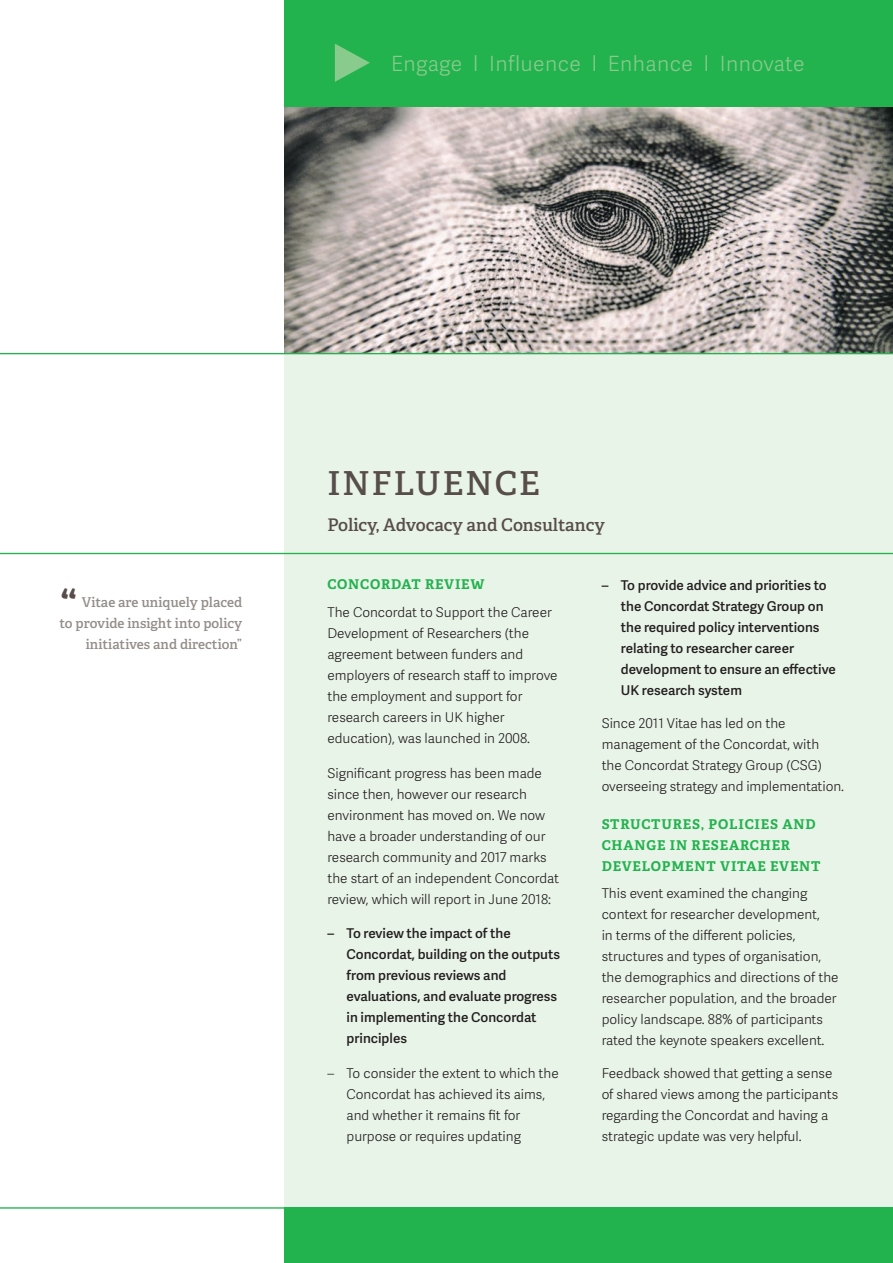
<style>
.page{position:relative;width:893px;height:1263px;background:#fff}
.page>*{position:absolute;margin:0;border:0;box-sizing:border-box;transform-origin:0 0}
.t1{font:600 48px "Adelle";color:#574d4a}
.t2{font:600 33px "Adelle";letter-spacing:.06em;color:#574d4a}
.t3{font:300 21px "Adelle Sans";letter-spacing:.02em;color:#89ca8d}
.t4{font:600 17.4px "Adelle";color:#574d4a}
.t5{font:300 13.5px/21px "Adelle Sans";color:#231f20}
.t6{font:600 13.5px "Adelle Sans";color:#231f20}
.t7{font:700 13.5px/21px "Adelle";letter-spacing:.06em;color:#22b24e}
.t8{font:600 13.5px/21px "Adelle";color:#948d89;text-align:right}
</style>
<div class="page">
<img style="left:285px;top:107px;width:608px;height:246px">
<div style="left:285px;top:353px;width:608px;height:855px;background:#e9f4e8"></div>
<div style="left:285px;top:0;width:608px;height:106px;background:#22b24e"></div>
<svg style="left:335px;top:44px;width:35px;height:38px"></svg>
<div style="left:285px;top:1208px;width:608px;height:55px;background:#22b24e"></div>
<hr style="left:285px;top:105px;width:608px;height:2px;background:#22b24e">
<hr style="left:0;top:1207px;width:893px;height:1px;background:#22b24e">
<hr style="left:0;top:553px;width:893px;height:1px;background:#22b24e">
<hr style="left:0;top:353px;width:893px;height:1px;background:#22b24e">
<p class="t3" style="left:391px;top:49px;width:415px">Engage l Influence l Enhance l Innovate</p>
<p class="t1" style="left:60px;top:578px;width:19px">“</p>
<p class="t8" style="left:82px;top:592px;width:162px">Vitae are uniquely placed</p>
<p class="t8" style="left:60px;top:613px;width:184px">to provide insight into policy initiatives and direction”</p>
<p class="t2" style="left:327px;top:462px;width:214px">INFLUENCE</p>
<p class="t4" style="left:327px;top:514px;width:279px">Policy, Advocacy and Consultancy</p>
<p class="t7" style="left:327px;top:573px;width:158px">CONCORDAT REVIEW</p>
<p class="t5" style="left:327px;top:601px;width:226px">The Concordat to Support the Career</p>
<p class="t5" style="left:327px;top:622px;width:203px">Development of Researchers (the agreement between funders and</p>
<p class="t5" style="left:327px;top:664px;width:232px">employers of research staff to improve the employment and support for</p>
<p class="t5" style="left:327px;top:706px;width:179px">research careers in UK higher</p>
<p class="t5" style="left:327px;top:727px;width:204px">education), was launched in 2008.</p>
<p class="t5" style="left:327px;top:762px;width:216px">Significant progress has been made since then, however our research</p>
<p class="t5" style="left:327px;top:804px;width:233px">environment has moved on. We now have a broader understanding of our research community and 2017 marks the start of an independent Concordat review, which will report in June 2018:</p>
<p class="t6" style="left:327px;top:923px;width:185px">– To review the impact of the</p>
<p class="t6" style="left:347px;top:944px;width:215px">Concordat, building on the outputs</p>
<p class="t6" style="left:347px;top:965px;width:161px">from previous reviews and</p>
<p class="t6" style="left:347px;top:986px;width:212px">evaluations, and evaluate progress</p>
<p class="t6" style="left:347px;top:1007px;width:192px">in implementing the Concordat</p>
<p class="t6" style="left:347px;top:1028px;width:62px">principles</p>
<p class="t5" style="left:327px;top:1062px;width:233px">– To consider the extent to which the</p>
<p class="t5" style="left:347px;top:1083px;width:200px">Concordat has achieved its aims,</p>
<p class="t5" style="left:347px;top:1104px;width:175px">and whether it remains fit for</p>
<p class="t5" style="left:347px;top:1125px;width:176px">purpose or requires updating</p>
<p class="t6" style="left:602px;top:575px;width:227px">– To provide advice and priorities to</p>
<p class="t6" style="left:621px;top:596px;width:204px">the Concordat Strategy Group on</p>
<p class="t6" style="left:621px;top:617px;width:200px">the required policy interventions</p>
<p class="t6" style="left:621px;top:638px;width:175px">relating to researcher career</p>
<p class="t6" style="left:621px;top:659px;width:217px">development to ensure an effective</p>
<p class="t6" style="left:621px;top:680px;width:123px">UK research system</p>
<p class="t5" style="left:602px;top:712px;width:185px">Since 2011 Vitae has led on the</p>
<p class="t5" style="left:602px;top:733px;width:219px">management of the Concordat, with</p>
<p class="t5" style="left:602px;top:754px;width:244px">the Concordat Strategy Group (CSG) overseeing strategy and implementation.</p>
<p class="t7" style="left:602px;top:814px;width:215px">STRUCTURES, POLICIES AND<br>CHANGE IN RESEARCHER</p>
<p class="t7" style="left:602px;top:856px;width:220px">DEVELOPMENT VITAE EVENT</p>
<p class="t5" style="left:602px;top:882px;width:207px">This event examined the changing</p>
<p class="t5" style="left:602px;top:903px;width:220px">context for researcher development,</p>
<p class="t5" style="left:602px;top:924px;width:238px">in terms of the different policies, structures and types of organisation, the demographics and directions of the researcher population, and the broader policy landscape. 88% of participants rated the keynote speakers excellent.</p>
<p class="t5" style="left:602px;top:1062px;width:238px">Feedback showed that getting a sense of shared views among the participants regarding the Concordat and having a strategic update was very helpful.</p>
</div>
